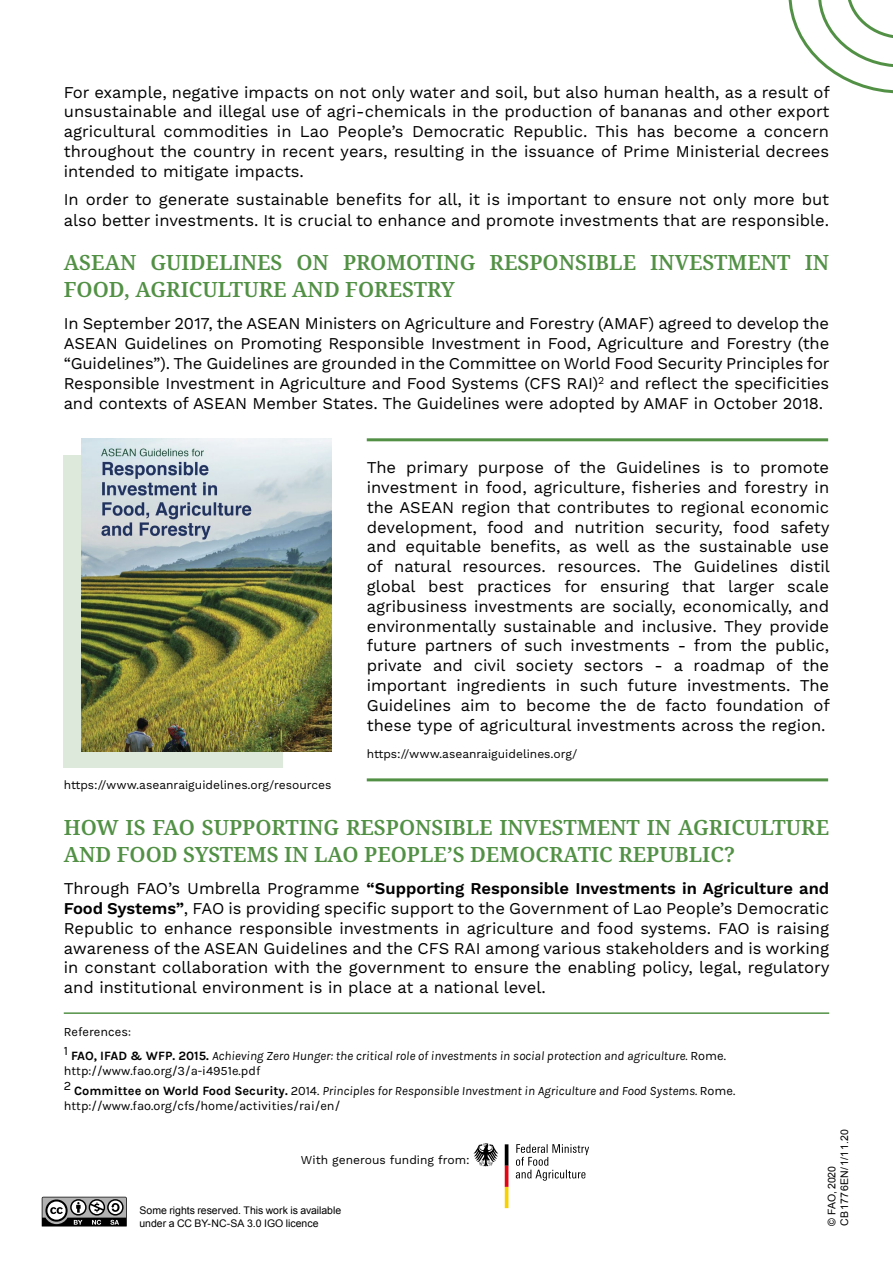
<style>
.page{position:relative;width:893px;height:1263px;background:#fff}
.page>*{position:absolute;margin:0;border:0;box-sizing:border-box;transform-origin:0 0}
.t1{font:600 21px/27px "Noto Serif";color:#529145}
.t2{font:16.5px/19.8px "Work Sans";color:#000;text-align:justify}
.t3{font:italic 12.75px/23.9px "Karla";color:#000}
.t4{font:12.75px "Karla";color:#000}
.t5{font:12px "Work Sans";color:#000}
.t6{font:10.5px/12.6px "Arial";letter-spacing:-.005em;color:#000}
.t7{font:10.5px/12.8px "Arial";letter-spacing:.04em;color:#000}
.s1{font-weight:600}
.s2{font-style:normal}
.s3{font-weight:700;font-style:normal}
</style>
<div class="page">
<div style="left:64px;top:455px;width:219px;height:312px;background:#dde9da"></div>
<hr style="left:367px;top:438px;width:461px;height:3px;background:#529145">
<hr style="left:367px;top:778px;width:461px;height:3px;background:#529145">
<img style="left:82px;top:438px;width:250px;height:314px">
<svg style="left:505px;top:1144px;width:3px;height:64px"></svg>
<svg style="left:473px;top:1143px;width:25px;height:23px"></svg>
<svg style="left:516px;top:1144px;width:73px;height:37px"></svg>
<svg style="left:788px;top:0;width:105px;height:94px"></svg>
<hr style="left:64px;top:1012px;width:765px;height:2px;background:#529145">
<svg style="left:42px;top:1197px;width:85px;height:29px"></svg>
<p class="t2" style="left:64px;top:83px;width:768px">For example, negative impacts on not only water and soil, but also human health, as a result of unsustainable and illegal use of agri-chemicals in the production of bananas and other export agricultural commodities in Lao People’s Democratic Republic. This has become a concern throughout the country in recent years, resulting in the issuance of Prime Ministerial decrees intended to mitigate impacts.</p>
<p class="t2" style="left:64px;top:190px;width:767px;line-height:20.7px">In order to generate sustainable benefits for all, it is important to ensure not only more but also better investments. It is crucial to enhance and promote investments that are responsible.</p>
<p class="t1" style="left:64px;top:249px;width:767px">ASEAN GUIDELINES ON PROMOTING RESPONSIBLE INVESTMENT IN<br>FOOD, AGRICULTURE AND FORESTRY</p>
<p class="t2" style="left:64px;top:315px;width:767px">In September 2017, the ASEAN Ministers on Agriculture and Forestry (AMAF) agreed to develop the ASEAN Guidelines on Promoting Responsible Investment in Food, Agriculture and Forestry (the “Guidelines”). The Guidelines are grounded in the Committee on World Food Security Principles for Responsible Investment in Agriculture and Food Systems (CFS RAI)<sup>2</sup> and reflect the specificities and contexts of ASEAN Member States. The Guidelines were adopted by AMAF in October 2018.</p>
<p class="t5" style="left:64px;top:778px;width:269px">https://www.aseanraiguidelines.org/resources</p>
<p class="t2" style="left:367px;top:458px;width:465px">The primary purpose of the Guidelines is to promote investment in food, agriculture, fisheries and forestry in the ASEAN region that contributes to regional economic development, food and nutrition security, food safety and equitable benefits, as well as the sustainable use of natural resources. resources. The Guidelines distil global best practices for ensuring that larger scale agribusiness investments are socially, economically, and environmentally sustainable and inclusive. They provide future partners of such investments - from the public, private and civil society sectors - a roadmap of the important ingredients in such future investments. The Guidelines aim to become the de facto foundation of these type of agricultural investments across the region.</p>
<p class="t5" style="left:367px;top:747px;width:212px">https://www.aseanraiguidelines.org/</p>
<p class="t1" style="left:64px;top:814px;width:767px">HOW IS FAO SUPPORTING RESPONSIBLE INVESTMENT IN AGRICULTURE<br>AND FOOD SYSTEMS IN LAO PEOPLE’S DEMOCRATIC REPUBLIC?</p>
<p class="t2" style="left:64px;top:879px;width:767px">Through FAO’s Umbrella Programme <span class="s1">“Supporting Responsible Investments in Agriculture and Food Systems”</span>, FAO is providing specific support to the Government of Lao People’s Democratic Republic to enhance responsible investments in agriculture and food systems. FAO is raising awareness of the ASEAN Guidelines and the CFS RAI among various stakeholders and is working in constant collaboration with the government to ensure the enabling policy, legal, regulatory and institutional environment is in place at a national level.</p>
<p class="t3" style="left:64px;top:1020px;width:664px"><span class="s2">References:<br></span><sup>1</sup> <span class="s3">FAO, IFAD &amp; WFP. 2015.</span> Achieving Zero Hunger: the critical role of investments in social protection and agriculture. <span class="s2">Rome.</span></p>
<p class="t3" style="left:64px;top:1061px;width:673px;line-height:19.5px"><span class="s2">http://www.fao.org/3/a-i4951e.pdf<br></span><sup>2</sup> <span class="s3">Committee on World Food Security.</span> <span class="s2">2014.</span> Principles for Responsible Investment in Agriculture and Food Systems. <span class="s2">Rome.</span></p>
<p class="t4" style="left:64px;top:1098px;width:278px">http://www.fao.org/cfs/home/activities/rai/en/</p>
<p class="t5" style="left:301px;top:1153px;width:170px">With generous funding from:</p>
<p class="t6" style="left:140px;top:1204px;width:203px">Some rights reserved. This work is available under a CC BY-NC-SA 3.0 IGO licence</p>
<p class="t7" style="left:826px;top:1225px;width:98px;rotate:-90deg">© FAO, 2020<br>CB1776EN/1/11.20</p>
</div>
